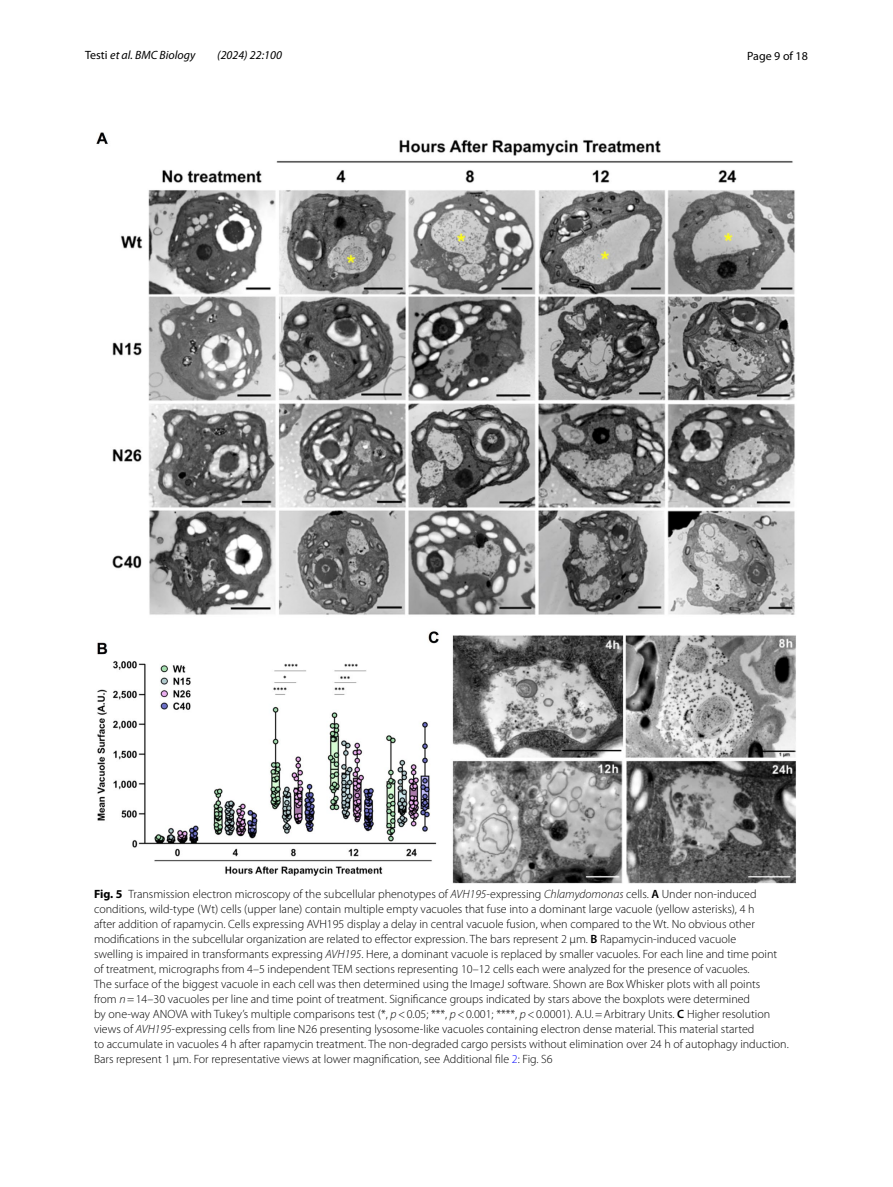
<style>
.page{position:relative;width:893px;height:1187px;background:#fff}
.page>*{position:absolute;margin:0;border:0;box-sizing:border-box;transform-origin:0 0}
.t1{font:300 12px/15px "Myriad Pro";color:#000}
.t2{font:italic 12px "Myriad Pro";color:#000}
.t3{font:12px "Myriad Pro";color:#000}
.s1{font-style:normal}
.s2{font-weight:700}
.s3{font-style:italic}
.s4{font-weight:600}
.s5{color:#00f}
</style>
<div class="page">
<img style="left:96px;top:133px;width:700px;height:750px">
<p class="t2" style="left:85px;top:48px;width:112px"><span class="s1">Testi</span> et al. BMC Biology</p>
<p class="t2" style="left:217px;top:48px;width:66px">(2024) 22:100</p>
<p class="t3" style="left:747px;top:48px;width:62px">Page 9 of 18</p>
<p class="t1" style="left:94px;top:886px;width:696px"><span class="s2">Fig. 5</span> Transmission electron microscopy of the subcellular phenotypes of <span class="s3">AVH195</span>-expressing <span class="s3">Chlamydomonas</span> cells. <span class="s4">A</span> Under non-induced conditions, wild-type (Wt) cells (upper lane) contain multiple empty vacuoles that fuse into a dominant large vacuole (yellow asterisks), 4 h<br>after addition of rapamycin. Cells expressing AVH195 display a delay in central vacuole fusion, when compared to the Wt. No obvious other modifications in the subcellular organization are related to effector expression. The bars represent 2 µm. <span class="s4">B</span> Rapamycin-induced vacuole<br>swelling is impaired in transformants expressing <span class="s3">AVH195</span>. Here, a dominant vacuole is replaced by smaller vacuoles. For each line and time point of treatment, micrographs from 4–5 independent TEM sections representing 10–12 cells each were analyzed for the presence of vacuoles.<br>The surface of the biggest vacuole in each cell was then determined using the ImageJ software. Shown are Box Whisker plots with all points<br>from <span class="s3">n</span>=14–30 vacuoles per line and time point of treatment. Significance groups indicated by stars above the boxplots were determined<br>by one-way ANOVA with Tukey’s multiple comparisons test (*, <span class="s3">p</span>&lt;0.05; ***, <span class="s3">p</span>&lt;0.001; ****, <span class="s3">p</span>&lt;0.0001). A.U.=Arbitrary Units. <span class="s4">C</span> Higher resolution views of <span class="s3">AVH195</span>-expressing cells from line N26 presenting lysosome-like vacuoles containing electron dense material. This material started<br>to accumulate in vacuoles 4 h after rapamycin treatment. The non-degraded cargo persists without elimination over 24 h of autophagy induction.<br>Bars represent 1 µm. For representative views at lower magnification, see Additional file <span class="s5">2</span>: Fig. S6</p>
</div>
